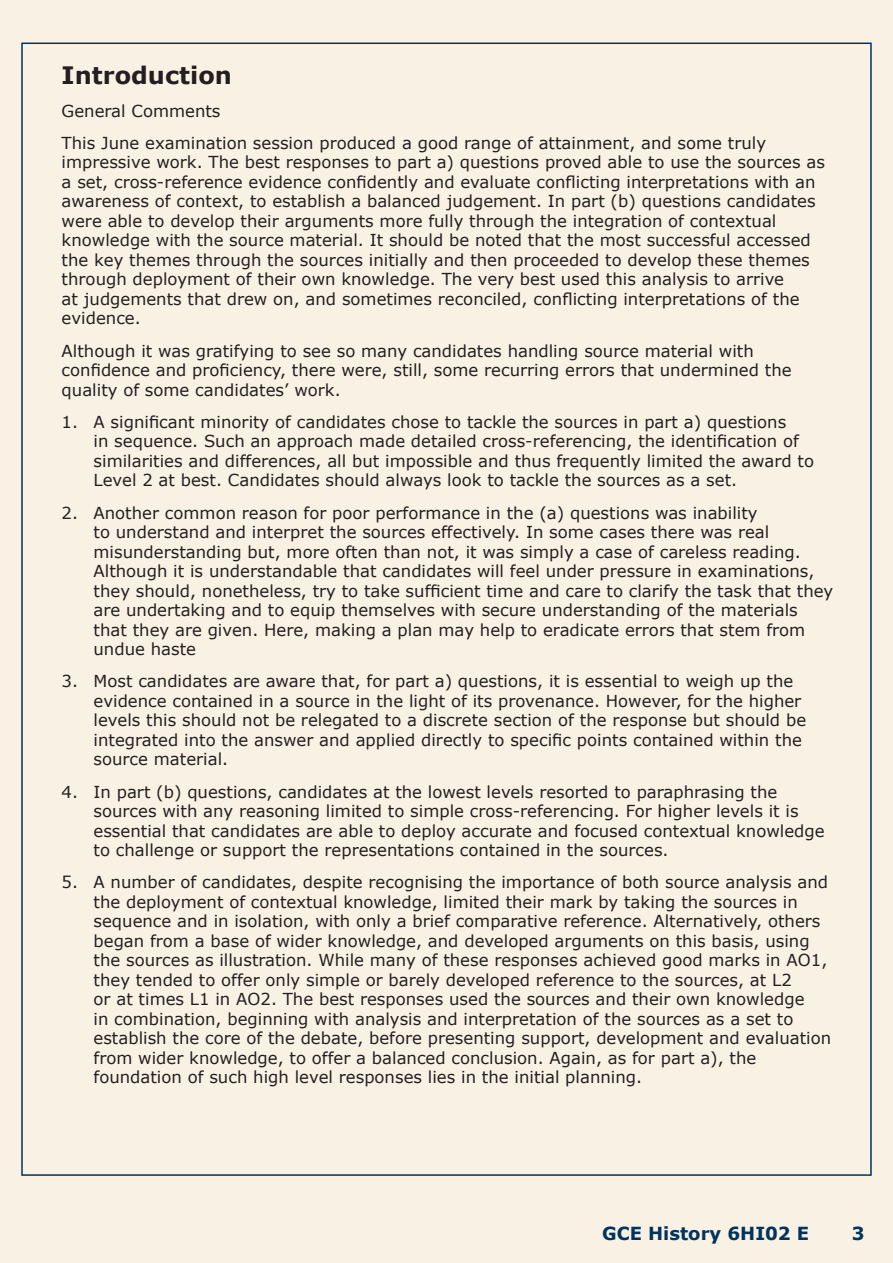
<style>
.page{position:relative;width:893px;height:1263px;background:#f9f2e4}
.page>*{position:absolute;margin:0;border:0;box-sizing:border-box;transform-origin:0 0}
.Heading_1{font:700 24px "Verdana";color:#231f20}
.Footer_Text{font:700 18px "Verdana";color:#00345e}
.Body_text{font:700 18px "Verdana";color:#00345e}
.body_text_-_numbered{font:16.5px/19.5px "Verdana";color:#231f20}
.Body_text-2{font:16.5px/19.5px "Verdana";color:#231f20}
</style>
<div class="page">
<p class="Heading_1" style="left:62px;top:60px;width:172px">Introduction</p>
<p class="Body_text-2" style="left:62px;top:100px;width:160px">General Comments</p>
<p class="Body_text-2" style="left:62px;top:132px;width:765px">This June examination session produced a good range of attainment, and some truly impressive work. The best responses to part a) questions proved able to use the sources as a set, cross-reference evidence confidently and evaluate conflicting interpretations with an awareness of context, to establish a balanced judgement. In part (b) questions candidates were able to develop their arguments more fully through the integration of contextual knowledge with the source material. It should be noted that the most successful accessed the key themes through the sources initially and then proceeded to develop these themes through deployment of their own knowledge. The very best used this analysis to arrive<br>at judgements that drew on, and sometimes reconciled, conflicting interpretations of the evidence.</p>
<p class="Body_text-2" style="left:62px;top:340px;width:731px">Although it was gratifying to see so many candidates handling source material with confidence and proficiency, there were, still, some recurring errors that undermined the quality of some candidates’ work.</p>
<p class="body_text_-_numbered" style="left:94px;top:411px;width:722px;text-indent:-32px">1. A significant minority of candidates chose to tackle the sources in part a) questions<br>in sequence. Such an approach made detailed cross-referencing, the identification of similarities and differences, all but impossible and thus frequently limited the award to Level 2 at best. Candidates should always look to tackle the sources as a set.</p>
<p class="body_text_-_numbered" style="left:94px;top:502px;width:741px;text-indent:-32px">2. Another common reason for poor performance in the (a) questions was inability<br>to understand and interpret the sources effectively. In some cases there was real misunderstanding but, more often than not, it was simply a case of careless reading.<br>Although it is understandable that candidates will feel under pressure in examinations, they should, nonetheless, try to take sufficient time and care to clarify the task that they are undertaking and to equip themselves with secure understanding of the materials that they are given. Here, making a plan may help to eradicate errors that stem from undue haste</p>
<p class="body_text_-_numbered" style="left:94px;top:671px;width:714px;text-indent:-32px">3. Most candidates are aware that, for part a) questions, it is essential to weigh up the evidence contained in a source in the light of its provenance. However, for the higher levels this should not be relegated to a discrete section of the response but should be integrated into the answer and applied directly to specific points contained within the source material.</p>
<p class="body_text_-_numbered" style="left:94px;top:781px;width:733px;text-indent:-32px">4. In part (b) questions, candidates at the lowest levels resorted to paraphrasing the sources with any reasoning limited to simple cross-referencing. For higher levels it is essential that candidates are able to deploy accurate and focused contextual knowledge to challenge or support the representations contained in the sources.</p>
<p class="body_text_-_numbered" style="left:94px;top:872px;width:739px;text-indent:-32px">5. A number of candidates, despite recognising the importance of both source analysis and the deployment of contextual knowledge, limited their mark by taking the sources in sequence and in isolation, with only a brief comparative reference. Alternatively, others began from a base of wider knowledge, and developed arguments on this basis, using the sources as illustration. While many of these responses achieved good marks in AO1, they tended to offer only simple or barely developed reference to the sources, at L2<br>or at times L1 in AO2. The best responses used the sources and their own knowledge<br>in combination, beginning with analysis and interpretation of the sources as a set to establish the core of the debate, before presenting support, development and evaluation from wider knowledge, to offer a balanced conclusion. Again, as for part a), the foundation of such high level responses lies in the initial planning.</p>
<p class="Footer_Text" style="left:602px;top:1222px;width:209px">GCE History 6HI02 E</p>
<p class="Body_text" style="left:852px;top:1222px;width:14px">3</p>
</div>
